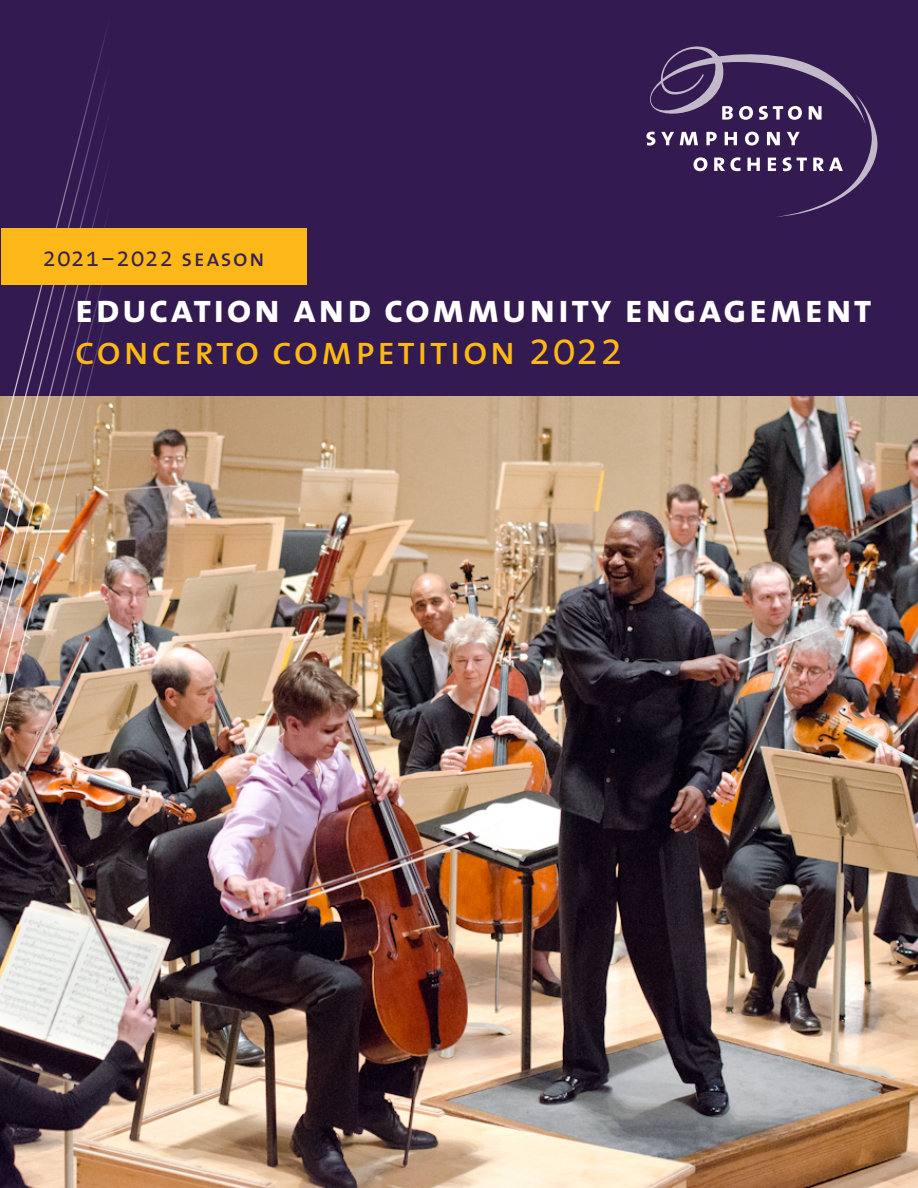
<style>
.page{position:relative;width:918px;height:1188px;background:#fff}
.page>*{position:absolute;margin:0;border:0;box-sizing:border-box;transform-origin:0 0}
.t1{font:40.5px "The Sans Bold Caps";letter-spacing:.05em;color:#fff}
.t2{font:40.5px "The Sans Caps";letter-spacing:.05em;color:#fdb913}
.t3{font:24px "The Sans Office";letter-spacing:.055em;color:#381f54}
.s1{font-family:"The Sans Caps"}
.s2{font-family:"The Sans Office"}
</style>
<div class="page">
<div style="left:0;top:0;width:918px;height:396px;background:#331a50"></div>
<img style="left:0;top:396px;width:918px;height:792px">
<div style="left:0;top:17px;width:111px;height:48px;background:#331a50"></div>
<div style="left:0;top:65px;width:111px;height:47px;background:#331a50"></div>
<div style="left:0;top:112px;width:111px;height:47px;background:#331a50"></div>
<div style="left:0;top:159px;width:111px;height:47px;background:#331a50"></div>
<svg style="left:0;top:206px;width:111px;height:47px;background:#3e2450"></svg>
<svg style="left:0;top:253px;width:111px;height:48px;background:#382054"></svg>
<img style="left:0;top:301px;width:111px;height:513px">
<div style="left:1px;top:229px;width:306px;height:56px;background:#fbb818"></div>
<svg style="left:646px;top:37px;width:233px;height:180px;background:#473161"></svg>
<p class="t3" style="left:43px;top:242px;width:224px">2021–2022 <span class="s1">season</span></p>
<p class="t1" style="left:75px;top:274px;width:798px">education and community engagement</p>
<p class="t2" style="left:75px;top:316px;width:549px">concerto competition <span class="s2">2022</span></p>
</div>
